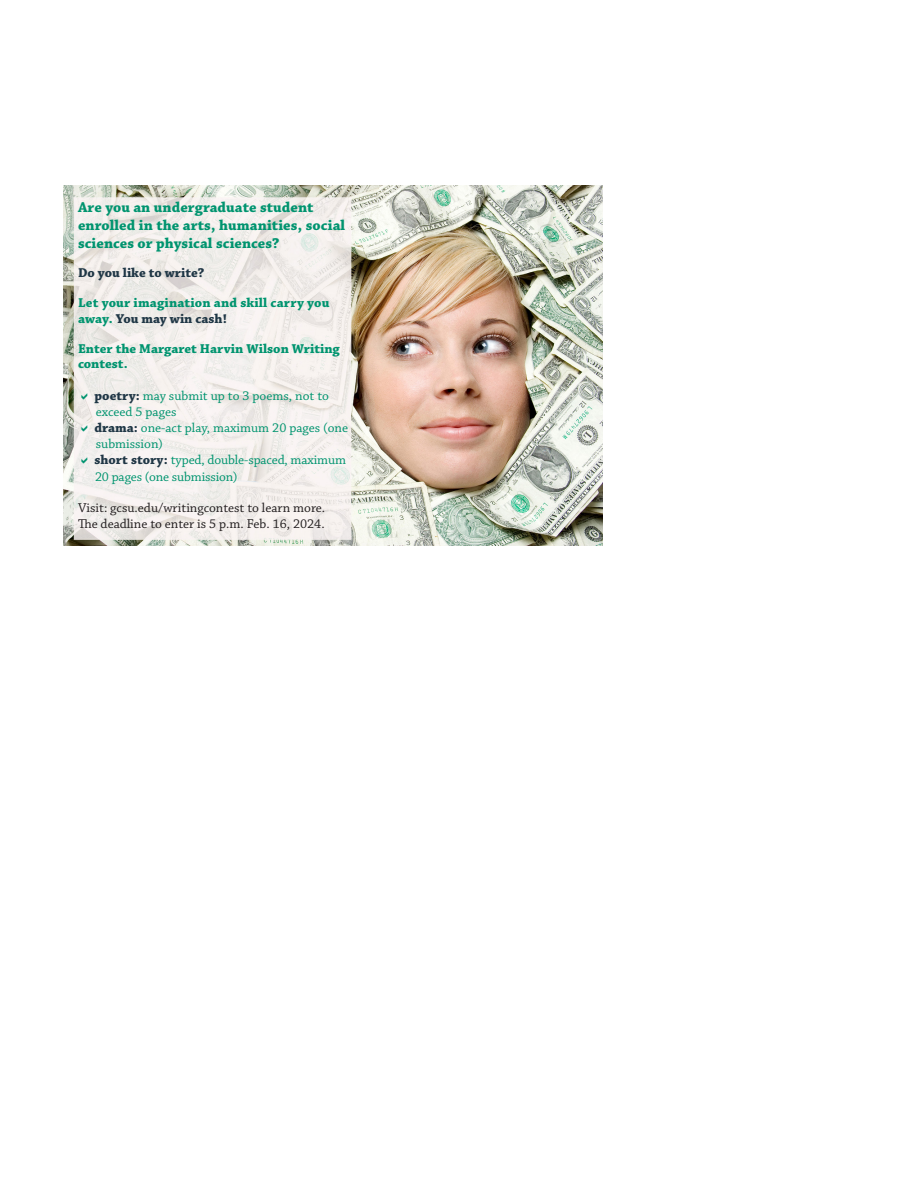
<style>
.page{position:relative;width:918px;height:1188px;background:#fff}
.page>*{position:absolute;margin:0;border:0;box-sizing:border-box;transform-origin:0 0}
.t1{font:700 15px/18px "Chaparral Pro";letter-spacing:.005em;color:#00946f}
.t2{font:13.5px/16.2px "Chaparral Pro";color:#00946f}
.t3{font:700 13.5px/16.2px "Chaparral Pro";color:#00946f}
.t4{font:13.5px "Chaparral Pro";color:#231f20}
.t5{font:700 13.5px "Chaparral Pro";color:#203746}
.s1{color:#203746}
.s2{font-weight:700;color:#203746}
</style>
<div class="page">
<img style="left:63px;top:185px;width:540px;height:360px">
<svg style="left:81px;top:393px;width:6px;height:6px"></svg>
<svg style="left:81px;top:425px;width:6px;height:7px"></svg>
<svg style="left:81px;top:458px;width:6px;height:6px"></svg>
<p class="t1" style="left:78px;top:198px;width:269px">Are you an undergraduate student enrolled in the arts, humanities, social sciences or physical sciences?</p>
<p class="t5" style="left:78px;top:265px;width:128px">Do you like to write?</p>
<p class="t3" style="left:78px;top:295px;width:253px">Let your imagination and skill carry you away. <span class="s1">You may win cash!</span></p>
<p class="t3" style="left:78px;top:342px;width:263px;line-height:15px">Enter the Margaret Harvin Wilson Writing contest.</p>
<p class="t2" style="left:94px;top:388px;width:236px"><span class="s2">poetry:</span> may submit up to 3 poems, not to exceed 5 pages</p>
<p class="t2" style="left:94px;top:420px;width:255px"><span class="s2">drama:</span> one-act play, maximum 20 pages (one submission)</p>
<p class="t2" style="left:94px;top:453px;width:253px"><span class="s2">short story:</span> typed, double-spaced, maximum<br>20 pages (one submission)</p>
<p class="t4" style="left:78px;top:500px;width:249px">Visit: gcsu.edu/writingcontest to learn more.</p>
<p class="t4" style="left:78px;top:516px;width:248px">The deadline to enter is 5 p.m. Feb. 16, 2024.</p>
</div>
